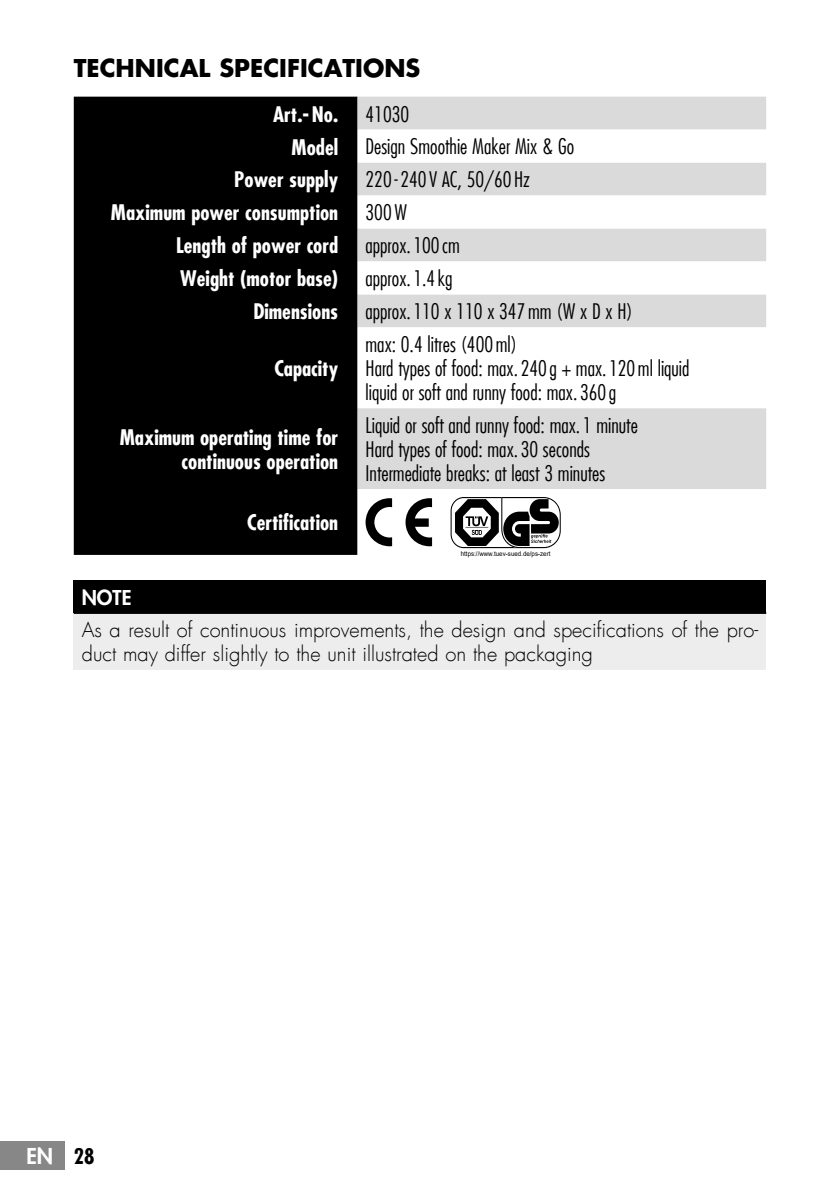
<style>
.page{position:relative;width:840px;height:1191px;background:#fff}
.page>*{position:absolute;margin:0;border:0;box-sizing:border-box;transform-origin:0 0}
.t1{font:700 24px "Futura LT";color:#000}
.t2{font:800 21.4px "Futura LT";color:#fff}
.t3{font:300 condensed 21px/24px "Futura LT";color:#000}
.t4{font:700 condensed 21px/24px "Futura LT";color:#fff;text-align:right}
.t5{font:300 20px/24px "Futura LT";color:#000}
.t6{font:800 20px "Futura LT";color:#fff}
.t7{font:6.6px "Arial";color:#000;scale:.93 1}
.s1{font-weight:700;font-stretch:condensed;font-size:21px;color:#000}
</style>
<div class="page">
<div style="left:0;top:1141px;width:65px;height:28px;background:#878787"></div>
<div style="left:74px;top:97px;width:283px;height:458px;background:#000"></div>
<div style="left:357px;top:97px;width:408px;height:33px;background:#dadada"></div>
<svg style="left:357px;top:130px;width:408px;height:425px"></svg>
<svg style="left:405px;top:498px;width:27px;height:48px"></svg>
<svg style="left:365px;top:498px;width:27px;height:48px"></svg>
<svg style="left:450px;top:497px;width:110px;height:51px"></svg>
<div style="left:74px;top:580px;width:691px;height:33px;background:#000"></div>
<div style="left:74px;top:613px;width:691px;height:56px;background:#ededed"></div>
<hr style="left:74px;top:612px;width:691px;height:2px;background:#000">
<hr style="left:839px;top:782px;width:1px;height:311px;background:#dadada">
<p class="t1" style="left:74px;top:52px;width:348px">TECHNICAL SPECIFICATIONS</p>
<p class="t4" style="left:273px;top:102px;width:66px">Art.-No.</p>
<p class="t3" style="left:365px;top:102px;width:45px">41030</p>
<p class="t4" style="left:291px;top:135px;width:48px">Model</p>
<p class="t3" style="left:365px;top:135px;width:210px">Design Smoothie Maker Mix &amp; Go</p>
<p class="t4" style="left:234px;top:168px;width:105px">Power supply</p>
<p class="t3" style="left:365px;top:168px;width:166px">220 - 240 V AC, 50/60 Hz</p>
<p class="t4" style="left:111px;top:201px;width:228px">Maximum power consumption</p>
<p class="t3" style="left:365px;top:200px;width:43px">300W</p>
<p class="t4" style="left:176px;top:234px;width:164px">Length of power cord</p>
<p class="t3" style="left:365px;top:233px;width:96px">approx. 100 cm</p>
<p class="t4" style="left:180px;top:267px;width:159px">Weight (motor base)</p>
<p class="t3" style="left:365px;top:266px;width:89px">approx. 1.4 kg</p>
<p class="t4" style="left:253px;top:299px;width:86px">Dimensions</p>
<p class="t3" style="left:365px;top:299px;width:268px">approx. 110 x 110 x 347mm (W x D x H)</p>
<p class="t4" style="left:274px;top:356px;width:65px">Capacity</p>
<p class="t3" style="left:365px;top:332px;width:325px">max: 0.4 litres (400ml)<br>Hard types of food: max. 240 g + max. 120ml liquid liquid or soft and runny food: max. 360 g</p>
<p class="t4" style="left:120px;top:425px;width:220px">Maximum operating time for continuous operation</p>
<p class="t3" style="left:365px;top:413px;width:274px">Liquid or soft and runny food: max. 1 minute<br>Hard types of food: max. 30 seconds<br>Intermediate breaks: at least 3 minutes</p>
<p class="t4" style="left:247px;top:511px;width:92px">Certification</p>
<p class="t7" style="left:460px;top:548px;width:98px">https://www.tuev-sued.de/ps-zert</p>
<p class="t6" style="left:82px;top:584px;width:51px">NOTE</p>
<p class="t5" style="left:82px;top:618px;width:677px">As a result of continuous improvements, the design and specifications of the pro&shy;duct may differ slightly to the unit illustrated on the packaging</p>
<p class="t2" style="left:26px;top:1141px;width:69px">EN <span class="s1">28</span></p>
</div>
